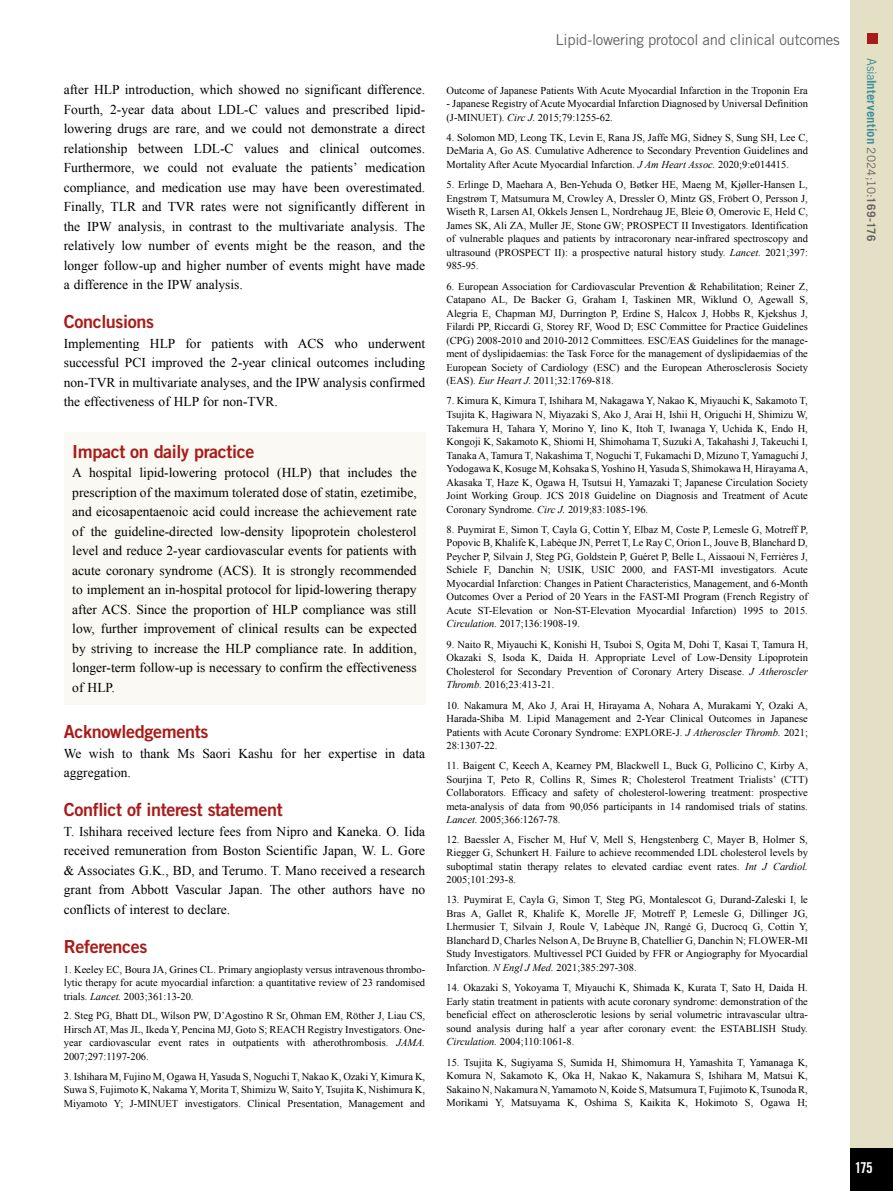
<style>
.page{position:relative;width:893px;height:1191px;background:#fff}
.page>*{position:absolute;margin:0;border:0;box-sizing:border-box;transform-origin:0 0}
.t1{font:18px "Trade Gothic LT Std Bd 2";letter-spacing:-.02em;color:#a91b18}
.t2{font:15px "Trade Gothic LT Std";letter-spacing:-.02em;color:#646363}
.t3{font:15px "Trade Gothic LT Std Bd Cn 20";color:#fff}
.t4{font:13.5px/19.5px "Times New Roman";color:#000;text-align:justify}
.t5{font:700 12.75px "Trade Gothic LT Std";letter-spacing:.005em;color:#418f9b}
.t6{font:10.5px/13.5px "Times New Roman";color:#000;text-align:justify}
.s1{font-style:italic}
.s2{font-weight:400}
.s3{font-weight:400;font-size:11.7px;color:#646363}
.s4{font-size:11.7px;color:#646363}
</style>
<div class="page">
<div style="left:850px;top:0;width:43px;height:1191px;background:#e4e0c5"></div>
<div style="left:850px;top:1148px;width:43px;height:43px;background:#000"></div>
<div style="left:867px;top:34px;width:11px;height:10px;background:#a91b18"></div>
<div style="left:64px;top:432px;width:361px;height:272px;background:#faf9f3"></div>
<p class="t4" style="left:64px;top:80px;width:363px">after HLP introduction, which showed no significant difference.<br>Fourth, 2-year data about LDL-C values and prescribed lipid&shy;lowering drugs are rare, and we could not demonstrate a direct relationship between LDL-C values and clinical outcomes.<br>Furthermore, we could not evaluate the patients’ medication compliance, and medication use may have been overestimated.<br>Finally, TLR and TVR rates were not significantly different in the IPW analysis, in contrast to the multivariate analysis. The relatively low number of events might be the reason, and the longer follow-up and higher number of events might have made a difference in the IPW analysis.</p>
<h1 class="t1" style="left:64px;top:311px;width:92px">Conclusions</h1>
<p class="t4" style="left:64px;top:333px;width:363px">Implementing HLP for patients with ACS who underwent successful PCI improved the 2-year clinical outcomes including non-TVR in multivariate analyses, and the IPW analysis confirmed the effectiveness of HLP for non-TVR.</p>
<h1 class="t1" style="left:72px;top:440px;width:184px">Impact on daily practice</h1>
<p class="t4" style="left:72px;top:463px;width:346px">A hospital lipid-lowering protocol (HLP) that includes the prescription of the maximum tolerated dose of statin, ezetimibe, and eicosapentaenoic acid could increase the achievement rate of the guideline-directed low-density lipoprotein cholesterol level and reduce 2-year cardiovascular events for patients with acute coronary syndrome (ACS). It is strongly recommended to implement an in-hospital protocol for lipid-lowering therapy after ACS. Since the proportion of HLP compliance was still low, further improvement of clinical results can be expected by striving to increase the HLP compliance rate. In addition, longer-term follow-up is necessary to confirm the effectiveness of HLP.</p>
<h1 class="t1" style="left:64px;top:720px;width:146px">Acknowledgements</h1>
<p class="t4" style="left:64px;top:743px;width:363px">We wish to thank Ms Saori Kashu for her expertise in data aggregation.</p>
<h1 class="t1" style="left:64px;top:798px;width:220px">Conflict of interest statement</h1>
<p class="t4" style="left:64px;top:821px;width:363px">T. Ishihara received lecture fees from Nipro and Kaneka. O. Iida received remuneration from Boston Scientific Japan, W. L. Gore &amp; Associates G.K., BD, and Terumo. T. Mano received a research grant from Abbott Vascular Japan. The other authors have no conflicts of interest to declare.</p>
<h1 class="t1" style="left:64px;top:935px;width:85px">References</h1>
<p class="t6" style="left:64px;top:962px;width:363px">1. Keeley EC, Boura JA, Grines CL. Primary angioplasty versus intravenous thrombo&shy;lytic therapy for acute myocardial infarction: a quantitative review of 23 randomised trials. <span class="s1">Lancet.</span> 2003;361:13-20.</p>
<p class="t6" style="left:64px;top:1009px;width:363px">2. Steg PG, Bhatt DL, Wilson PW, D’Agostino R Sr, Ohman EM, Röther J, Liau CS, Hirsch AT, Mas JL, Ikeda Y, Pencina MJ, Goto S; REACH Registry Investigators. One&shy;year cardiovascular event rates in outpatients with atherothrombosis. <span class="s1">JAMA.<br></span>2007;297:1197-206.</p>
<p class="t6" style="left:64px;top:1069px;width:363px">3. Ishihara M, Fujino M, Ogawa H, Yasuda S, Noguchi T, Nakao K, Ozaki Y, Kimura K, Suwa S, Fujimoto K, Nakama Y, Morita T, Shimizu W, Saito Y, Tsujita K, Nishimura K, Miyamoto Y; J-MINUET investigators. Clinical Presentation, Management and</p>
<h2 class="t2" style="left:555px;top:30px;width:286px">Lipid-lowering protocol and clinical outcomes</h2>
<p class="t6" style="left:446px;top:83px;width:363px">Outcome of Japanese Patients With Acute Myocardial Infarction in the Troponin Era</p>
<p class="t6" style="left:446px;top:97px;width:363px">- Japanese Registry of Acute Myocardial Infarction Diagnosed by Universal Definition (J-MINUET). <span class="s1">Circ J.</span> 2015;79:1255-62.</p>
<p class="t6" style="left:446px;top:130px;width:363px">4. Solomon MD, Leong TK, Levin E, Rana JS, Jaffe MG, Sidney S, Sung SH, Lee C, DeMaria A, Go AS. Cumulative Adherence to Secondary Prevention Guidelines and Mortality After Acute Myocardial Infarction. <span class="s1">J Am Heart Assoc.</span> 2020;9:e014415.</p>
<p class="t6" style="left:446px;top:178px;width:363px">5. Erlinge D, Maehara A, Ben-Yehuda O, Bøtker HE, Maeng M, Kjøller-Hansen L, Engstrøm T, Matsumura M, Crowley A, Dressler O, Mintz GS, Fröbert O, Persson J, Wiseth R, Larsen AI, Okkels Jensen L, Nordrehaug JE, Bleie Ø, Omerovic E, Held C, James SK, Ali ZA, Muller JE, Stone GW; PROSPECT II Investigators. Identification of vulnerable plaques and patients by intracoronary near-infrared spectroscopy and ultrasound (PROSPECT II): a prospective natural history study. <span class="s1">Lancet.</span> 2021;397:<br>985-95.</p>
<p class="t6" style="left:446px;top:279px;width:363px">6. European Association for Cardiovascular Prevention &amp; Rehabilitation; Reiner Z, Catapano AL, De Backer G, Graham I, Taskinen MR, Wiklund O, Agewall S, Alegria E, Chapman MJ, Durrington P, Erdine S, Halcox J, Hobbs R, Kjekshus J, Filardi PP, Riccardi G, Storey RF, Wood D; ESC Committee for Practice Guidelines (CPG) 2008-2010 and 2010-2012 Committees. ESC/EAS Guidelines for the manage&shy;ment of dyslipidaemias: the Task Force for the management of dyslipidaemias of the European Society of Cardiology (ESC) and the European Atherosclerosis Society (EAS). <span class="s1">Eur Heart J.</span> 2011;32:1769-818.</p>
<p class="t6" style="left:446px;top:394px;width:363px">7. Kimura K, Kimura T, Ishihara M, Nakagawa Y, Nakao K, Miyauchi K, Sakamoto T, Tsujita K, Hagiwara N, Miyazaki S, Ako J, Arai H, Ishii H, Origuchi H, Shimizu W, Takemura H, Tahara Y, Morino Y, Iino K, Itoh T, Iwanaga Y, Uchida K, Endo H, Kongoji K, Sakamoto K, Shiomi H, Shimohama T, Suzuki A, Takahashi J, Takeuchi I, Tanaka A, Tamura T, Nakashima T, Noguchi T, Fukamachi D, Mizuno T, Yamaguchi J, Yodogawa K, Kosuge M, Kohsaka S, Yoshino H, Yasuda S, Shimokawa H, Hirayama A, Akasaka T, Haze K, Ogawa H, Tsutsui H, Yamazaki T; Japanese Circulation Society Joint Working Group. JCS 2018 Guideline on Diagnosis and Treatment of Acute Coronary Syndrome. <span class="s1">Circ J.</span> 2019;83:1085-196.</p>
<p class="t6" style="left:446px;top:522px;width:363px">8. Puymirat E, Simon T, Cayla G, Cottin Y, Elbaz M, Coste P, Lemesle G, Motreff P, Popovic B, Khalife K, Labèque JN, Perret T, Le Ray C, Orion L, Jouve B, Blanchard D, Peycher P, Silvain J, Steg PG, Goldstein P, Guéret P, Belle L, Aissaoui N, Ferrières J, Schiele F, Danchin N; USIK, USIC 2000, and FAST-MI investigators. Acute Myocardial Infarction: Changes in Patient Characteristics, Management, and 6-Month Outcomes Over a Period of 20 Years in the FAST-MI Program (French Registry of Acute ST-Elevation or Non-ST-Elevation Myocardial Infarction) 1995 to 2015.<br><span class="s1">Circulation.</span> 2017;136:1908-19.</p>
<p class="t6" style="left:446px;top:637px;width:363px">9. Naito R, Miyauchi K, Konishi H, Tsuboi S, Ogita M, Dohi T, Kasai T, Tamura H, Okazaki S, Isoda K, Daida H. Appropriate Level of Low-Density Lipoprotein Cholesterol for Secondary Prevention of Coronary Artery Disease. <span class="s1">J Atheroscler Thromb.</span> 2016;23:413-21.</p>
<p class="t6" style="left:446px;top:698px;width:363px">10. Nakamura M, Ako J, Arai H, Hirayama A, Nohara A, Murakami Y, Ozaki A, Harada-Shiba M. Lipid Management and 2-Year Clinical Outcomes in Japanese Patients with Acute Coronary Syndrome: EXPLORE-J. <span class="s1">J Atheroscler Thromb.</span> 2021; 28:1307-22.</p>
<p class="t6" style="left:446px;top:758px;width:363px">11. Baigent C, Keech A, Kearney PM, Blackwell L, Buck G, Pollicino C, Kirby A, Sourjina T, Peto R, Collins R, Simes R; Cholesterol Treatment Trialists’ (CTT)<br>Collaborators. Efficacy and safety of cholesterol-lowering treatment: prospective meta-analysis of data from 90,056 participants in 14 randomised trials of statins.<br><span class="s1">Lancet.</span> 2005;366:1267-78.</p>
<p class="t6" style="left:446px;top:832px;width:363px">12. Baessler A, Fischer M, Huf V, Mell S, Hengstenberg C, Mayer B, Holmer S, Riegger G, Schunkert H. Failure to achieve recommended LDL cholesterol levels by suboptimal statin therapy relates to elevated cardiac event rates. <span class="s1">Int J Cardiol.<br></span>2005;101:293-8.</p>
<p class="t6" style="left:446px;top:893px;width:363px">13. Puymirat E, Cayla G, Simon T, Steg PG, Montalescot G, Durand-Zaleski I, le Bras A, Gallet R, Khalife K, Morelle JF, Motreff P, Lemesle G, Dillinger JG, Lhermusier T, Silvain J, Roule V, Labèque JN, Rangé G, Ducrocq G, Cottin Y, Blanchard D, Charles Nelson A, De Bruyne B, Chatellier G, Danchin N; FLOWER-MI Study Investigators. Multivessel PCI Guided by FFR or Angiography for Myocardial Infarction. <span class="s1">N Engl J Med.</span> 2021;385:297-308.</p>
<p class="t6" style="left:446px;top:980px;width:363px">14. Okazaki S, Yokoyama T, Miyauchi K, Shimada K, Kurata T, Sato H, Daida H.<br>Early statin treatment in patients with acute coronary syndrome: demonstration of the beneficial effect on atherosclerotic lesions by serial volumetric intravascular ultra&shy;sound analysis during half a year after coronary event: the ESTABLISH Study.<br><span class="s1">Circulation.</span> 2004;110:1061-8.</p>
<p class="t6" style="left:446px;top:1055px;width:363px">15. Tsujita K, Sugiyama S, Sumida H, Shimomura H, Yamashita T, Yamanaga K, Komura N, Sakamoto K, Oka H, Nakao K, Nakamura S, Ishihara M, Matsui K, Sakaino N, Nakamura N, Yamamoto N, Koide S, Matsumura T, Fujimoto K, Tsunoda R, Morikami Y, Matsuyama K, Oshima S, Kaikita K, Hokimoto S, Ogawa H;</p>
<p class="t5" style="left:879px;top:58px;width:184px;rotate:90deg"><span class="s2">Asia</span>Intervention <span class="s3">2024;10:</span><span class="s4">169-176</span></p>
<h2 class="t3" style="left:855px;top:1158px;width:19px">175</h2>
</div>
